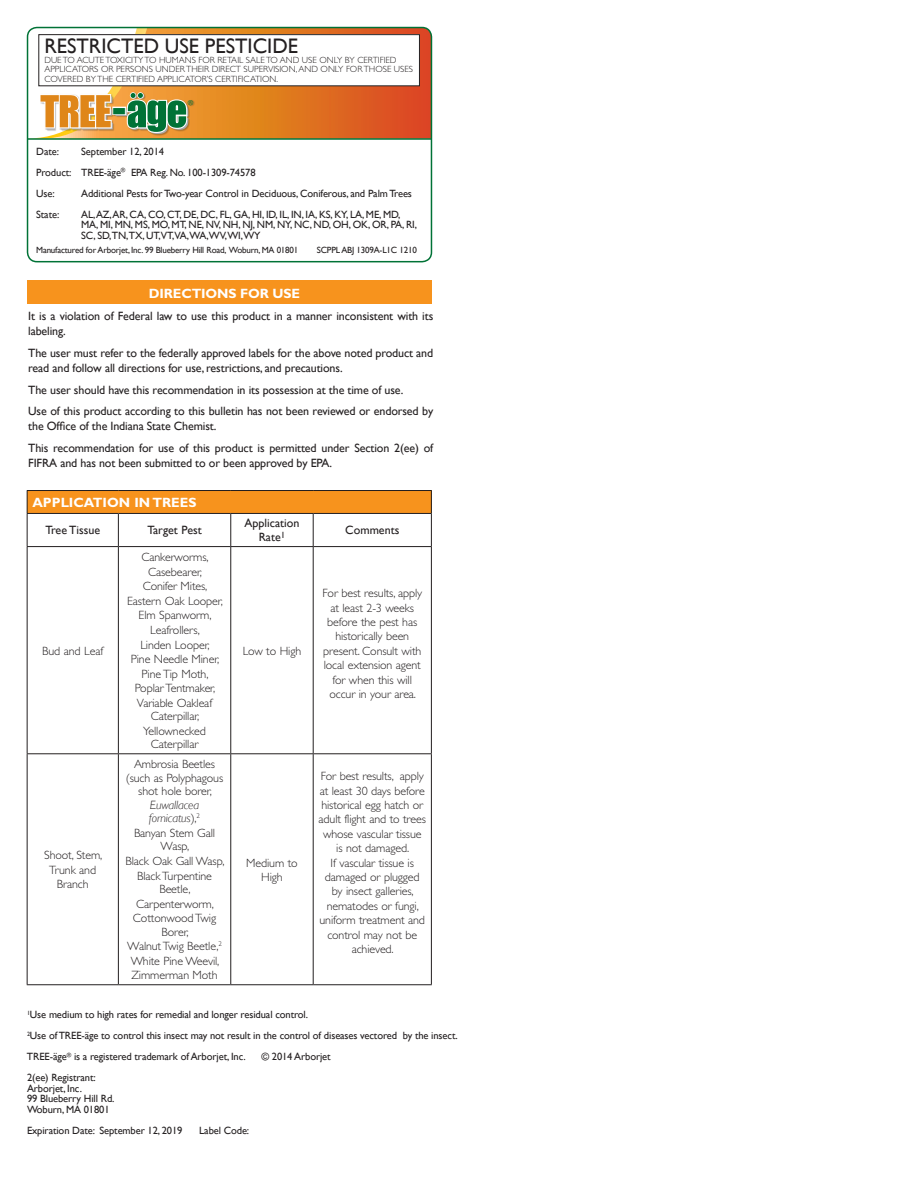
<style>
.page{position:relative;width:918px;height:1188px;background:#fff}
.page>*{position:absolute;margin:0;border:0;box-sizing:border-box;transform-origin:0 0}
.t1{font:45.75px "Impact";color:#007236}
.t2{font:21px "Gill Sans";color:#231f20}
.t3{font:700 13.5px "Gill Sans";letter-spacing:-.005em;color:#fff}
.t4{font:300 12px/14.4px "Gill Sans";letter-spacing:-.01em;color:#231f20;text-align:center}
.t5{font:12px/15px "Gill Sans";letter-spacing:-.01em;color:#231f20}
.t6{font:11.55px "Myriad";color:#007236;scale:1.05 1}
.t7{font:10.5px/10.5px "Gill Sans";letter-spacing:-.01em;color:#231f20}
.t8{font:300 9px/9.8px "Gill Sans";color:#231f20}
.t9{font:9px "Gill Sans";letter-spacing:-.02em;color:#231f20}
.s1{font-style:italic}
</style>
<div class="page">
<svg style="left:26px;top:28px;width:405px;height:111px;background:#e2813c"></svg>
<div style="left:27px;top:27px;width:405px;height:235px;border:2px solid #007236;border-radius:9px"></div>
<div style="left:27px;top:280px;width:405px;height:24px;background:#f7931d"></div>
<div style="left:40px;top:93px;width:155px;height:43px;background:#231f20;opacity:.3"></div>
<div style="left:130px;top:92px;width:6px;height:7px;border:1px solid #fff;border-radius:50%"></div>
<div style="left:137px;top:92px;width:7px;height:7px;border:1px solid #fff;border-radius:50%"></div>
<div style="left:112px;top:107px;width:14px;height:8px;border:2px solid #fff"></div>
<svg style="left:39px;top:93px;width:74px;height:37px"></svg>
<svg style="left:125px;top:93px;width:64px;height:41px;background:#72945b"></svg>
<hr style="left:27px;top:138px;width:405px;height:2px;background:#007236">
<div style="left:39px;top:35px;width:380px;height:51px;background:#fff"></div>
<div style="left:38px;top:34px;width:382px;height:52px;border:1px solid #231f20"></div>
<div style="left:27px;top:491px;width:404px;height:22px;background:#f7931d"></div>
<hr style="left:27px;top:490px;width:91px;height:1px;background:#231f20">
<svg style="left:27px;top:491px;width:1px;height:22px"></svg>
<hr style="left:118px;top:490px;width:113px;height:1px;background:#231f20">
<hr style="left:231px;top:490px;width:82px;height:1px;background:#231f20">
<hr style="left:313px;top:490px;width:119px;height:1px;background:#231f20">
<svg style="left:431px;top:491px;width:1px;height:22px"></svg>
<hr style="left:27px;top:513px;width:91px;height:1px;background:#231f20">
<hr style="left:27px;top:514px;width:1px;height:32px;background:#231f20">
<hr style="left:118px;top:513px;width:113px;height:1px;background:#231f20">
<hr style="left:118px;top:514px;width:1px;height:32px;background:#231f20">
<hr style="left:231px;top:513px;width:82px;height:1px;background:#231f20">
<hr style="left:230px;top:514px;width:1px;height:32px;background:#231f20">
<hr style="left:313px;top:513px;width:119px;height:1px;background:#231f20">
<hr style="left:313px;top:514px;width:1px;height:32px;background:#231f20">
<hr style="left:431px;top:514px;width:1px;height:32px;background:#231f20">
<hr style="left:27px;top:546px;width:91px;height:1px;background:#231f20">
<hr style="left:27px;top:547px;width:1px;height:206px;background:#231f20">
<hr style="left:118px;top:546px;width:113px;height:1px;background:#231f20">
<hr style="left:118px;top:547px;width:1px;height:206px;background:#231f20">
<hr style="left:231px;top:546px;width:82px;height:1px;background:#231f20">
<hr style="left:230px;top:547px;width:1px;height:206px;background:#231f20">
<hr style="left:313px;top:546px;width:119px;height:1px;background:#231f20">
<hr style="left:313px;top:547px;width:1px;height:206px;background:#231f20">
<hr style="left:431px;top:547px;width:1px;height:206px;background:#231f20">
<hr style="left:27px;top:753px;width:91px;height:1px;background:#231f20">
<hr style="left:27px;top:754px;width:1px;height:230px;background:#231f20">
<hr style="left:118px;top:753px;width:113px;height:1px;background:#231f20">
<hr style="left:118px;top:754px;width:1px;height:230px;background:#231f20">
<hr style="left:231px;top:753px;width:82px;height:1px;background:#231f20">
<hr style="left:230px;top:754px;width:1px;height:230px;background:#231f20">
<hr style="left:313px;top:753px;width:119px;height:1px;background:#231f20">
<hr style="left:313px;top:754px;width:1px;height:230px;background:#231f20">
<hr style="left:431px;top:754px;width:1px;height:230px;background:#231f20">
<hr style="left:27px;top:984px;width:91px;height:1px;background:#231f20">
<hr style="left:118px;top:984px;width:113px;height:1px;background:#231f20">
<hr style="left:231px;top:984px;width:82px;height:1px;background:#231f20">
<hr style="left:313px;top:984px;width:119px;height:1px;background:#231f20">
<h2 class="t2" style="left:44px;top:34px;width:255px">RESTRICTED USE PESTICIDE</h2>
<p class="t8" style="left:44px;top:55px;width:370px">DUE TO ACUTE TOXICITY TO HUMANS FOR RETAIL SALE TO AND USE ONLY BY CERTIFIED<br>APPLICATORS OR PERSONS UNDER THEIR DIRECT SUPERVISION, AND ONLY FOR THOSE USES<br>COVERED BY THE CERTIFIED APPLICATOR’S CERTIFICATION.</p>
<h1 class="t1" style="left:113px;top:79px;width:15px">-</h1>
<p class="t6" style="left:188px;top:99px;width:7px">®</p>
<p class="t7" style="left:36px;top:141px;width:221px;line-height:21px;text-indent:45px">September 12, 2014<br>Product: TREE-äge<sup>®</sup> EPA Reg. No. 100-1309-74578<br>Use:</p>
<p class="t7" style="left:36px;top:146px;width:24px">Date:</p>
<p class="t7" style="left:81px;top:188px;width:332px">Additional Pests for Two-year Control in Deciduous, Coniferous, and Palm Trees</p>
<p class="t7" style="left:36px;top:209px;width:25px">State:</p>
<p class="t7" style="left:81px;top:209px;width:337px">AL,AZ,AR, CA, CO, CT, DE, DC, FL, GA, HI, ID, IL, IN, IA, KS, KY, LA, ME, MD,<br>MA, MI, MN, MS, MO, MT, NE, NV, NH, NJ, NM, NY, NC, ND, OH, OK, OR, PA, RI,<br>SC, SD,TN,TX, UT,VT,VA,WA,WV,WI,WY</p>
<p class="t9" style="left:36px;top:245px;width:264px">Manufactured for Arborjet, Inc. 99 Blueberry Hill Road, Woburn, MA 01801</p>
<p class="t9" style="left:317px;top:245px;width:102px">SCPPL ABJ 1309A-L1C 1210</p>
<p class="t3" style="left:149px;top:285px;width:153px">DIRECTIONS FOR USE</p>
<p class="t5" style="left:28px;top:308px;width:407px">It is a violation of Federal law to use this product in a manner inconsistent with its labeling.</p>
<p class="t5" style="left:28px;top:345px;width:407px">The user must refer to the federally approved labels for the above noted product and read and follow all directions for use, restrictions, and precautions.</p>
<p class="t5" style="left:28px;top:379px;width:407px;line-height:21.8px">The user should have this recommendation in its possession at the time of use.<br>Use of this product according to this bulletin has not been reviewed or endorsed by</p>
<p class="t5" style="left:28px;top:415px;width:407px;line-height:21.8px">the Office of the Indiana State Chemist.<br>This recommendation for use of this product is permitted under Section 2(ee) of</p>
<p class="t5" style="left:28px;top:455px;width:305px">FIFRA and has not been submitted to or been approved by EPA.</p>
<p class="t3" style="left:32px;top:495px;width:166px">APPLICATION IN TREES</p>
<p class="t5" style="left:45px;top:523px;width:56px">Tree Tissue</p>
<p class="t5" style="left:147px;top:523px;width:56px">Target Pest</p>
<p class="t5" style="left:245px;top:516px;width:56px;line-height:14.2px;text-align:center">Application<br>Rate<sup>1</sup></p>
<p class="t5" style="left:345px;top:523px;width:55px">Comments</p>
<p class="t4" style="left:42px;top:644px;width:62px">Bud and Leaf</p>
<p class="t4" style="left:44px;top:848px;width:60px">Shoot, Stem,<br>Trunk and<br>Branch</p>
<p class="t4" style="left:127px;top:550px;width:97px">Cankerworms,<br>Casebearer,<br>Conifer Mites,<br>Eastern Oak Looper,<br>Elm Spanworm,<br>Leafrollers,<br>Linden Looper,<br>Pine Needle Miner,<br>Pine Tip Moth,<br>Poplar Tentmaker,<br>Variable Oakleaf<br>Caterpillar,<br>Yellownecked<br>Caterpillar</p>
<p class="t4" style="left:126px;top:758px;width:99px;line-height:13.5px">Ambrosia Beetles (such as Polyphagous shot hole borer,</p>
<p class="t4" style="left:126px;top:798px;width:101px"><span class="s1">Euwallacea fornicatus</span>),<sup>2<br></sup>Banyan Stem Gall<br>Wasp,<br>Black Oak Gall Wasp,<br>Black Turpentine<br>Beetle,<br>Carpenterworm,<br>Cottonwood Twig<br>Borer,<br>Walnut Twig Beetle,<sup>2<br></sup>White Pine Weevil,<br>Zimmerman Moth</p>
<p class="t4" style="left:243px;top:644px;width:60px">Low to High</p>
<p class="t4" style="left:323px;top:586px;width:101px">For best results, apply at least 2-3 weeks before the pest has historically been present. Consult with local extension agent for when this will occur in your area.</p>
<p class="t4" style="left:246px;top:855px;width:53px">Medium to<br>High</p>
<p class="t4" style="left:319px;top:769px;width:109px">For best results, apply at least 30 days before historical egg hatch or adult flight and to trees whose vascular tissue is not damaged.<br>If vascular tissue is damaged or plugged by insect galleries, nematodes or fungi, uniform treatment and control may not be achieved.</p>
<p class="t7" style="left:27px;top:1004px;width:432px;line-height:21px"><sup>1</sup>Use medium to high rates for remedial and longer residual control.<br><sup>2</sup>Use of TREE-äge to control this insect may not result in the control of diseases vectored by the insect.<br>TREE-äge<sup>®</sup> is a registered trademark of Arborjet, Inc.</p>
<p class="t7" style="left:261px;top:1051px;width:71px">© 2014 Arborjet</p>
<p class="t7" style="left:27px;top:1072px;width:89px">2(ee) Registrant:<br>Arborjet, Inc.<br>99 Blueberry Hill Rd.<br>Woburn, MA 01801</p>
<p class="t7" style="left:27px;top:1125px;width:157px">Expiration Date: September 12, 2019</p>
<p class="t7" style="left:199px;top:1125px;width:51px">Label Code:</p>
</div>
